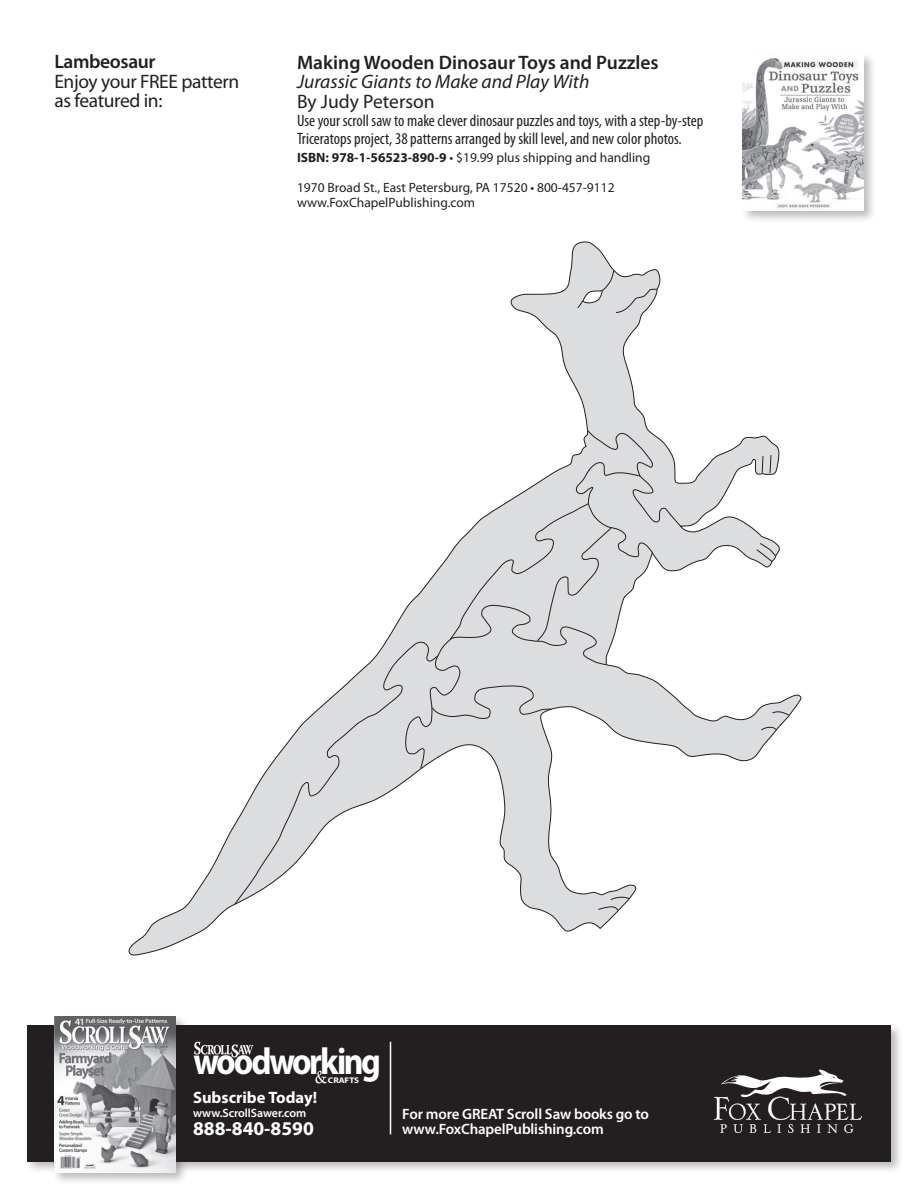
<style>
.page{position:relative;width:918px;height:1188px;background:#fff}
.page>*{position:absolute;margin:0;border:0;box-sizing:border-box;transform-origin:0 0}
.t1{font:700 37.65px "Myriad Pro";letter-spacing:-.07em;color:#fff;scale:.9 1}
.t2{font:600 19.5px "Myriad Pro";color:#231f20}
.t3{font:19.5px/19.5px "Myriad Pro";letter-spacing:-.02em;color:#231f20}
.t4{font:italic 19.5px "Myriad Pro";color:#231f20}
.t5{font:19.5px "Myriad Pro";color:#231f20}
.t6{font:700 19.5px "Myriad Pro";color:#fff}
.t7{font:600 19.5px "Myriad Pro";letter-spacing:-.02em;color:#231f20}
.t8{font:condensed 16.5px/18px "Myriad Pro";color:#231f20}
.t9{font:700 16.5px "Myriad Pro";color:#fff}
.BM-ISBN{font:600 15px/15px "Myriad Pro";letter-spacing:-.01em;color:#fff}
.t10{font:13.5px "Myriad Pro";color:#231f20}
.t11{font:600 12px "Myriad Pro";letter-spacing:-.005em;color:#fff}
.t12{font:700 8.25px "Myriad Pro";color:#fff;scale:1.1 1}
.s1{font-weight:700}
</style>
<div class="page">
<div style="left:25px;top:1022px;width:879px;height:153px;background:#231f20;opacity:.3"></div>
<div style="left:27px;top:1025px;width:864px;height:136px;background:#231f20"></div>
<svg style="left:714px;top:1069px;width:148px;height:64px"></svg>
<svg style="left:315px;top:1071px;width:12px;height:12px"></svg>
<svg style="left:194px;top:1042px;width:59px;height:15px"></svg>
<hr style="left:390px;top:1042px;width:1px;height:92px;background:#fff">
<div style="left:52px;top:1014px;width:136px;height:172px;background:#231f20;opacity:.3"></div>
<img style="left:54px;top:1016px;width:121px;height:157px">
<div style="left:741px;top:52px;width:136px;height:171px;background:#231f20;opacity:.3"></div>
<img style="left:743px;top:54px;width:121px;height:156px">
<svg style="left:128px;top:241px;width:673px;height:715px"></svg>
<svg style="left:610px;top:896px;width:20px;height:4px"></svg>
<svg style="left:598px;top:906px;width:20px;height:5px"></svg>
<svg style="left:234px;top:641px;width:204px;height:263px"></svg>
<svg style="left:577px;top:270px;width:80px;height:43px;background:#d4d5d7"></svg>
<svg style="left:770px;top:455px;width:1px;height:18px"></svg>
<svg style="left:762px;top:456px;width:1px;height:17px"></svg>
<svg style="left:756px;top:543px;width:20px;height:19px"></svg>
<svg style="left:772px;top:709px;width:17px;height:6px"></svg>
<svg style="left:761px;top:727px;width:16px;height:3px"></svg>
<svg style="left:405px;top:430px;width:276px;height:339px"></svg>
<p class="t7" style="left:54px;top:49px;width:103px">Lambeosaur</p>
<p class="t3" style="left:54px;top:71px;width:186px">Enjoy your FREE pattern as featured in:</p>
<p class="t2" style="left:297px;top:50px;width:363px">Making Wooden Dinosaur Toys and Puzzles</p>
<p class="t4" style="left:297px;top:70px;width:294px">Jurassic Giants to Make and Play With</p>
<p class="t5" style="left:297px;top:89px;width:139px">By Judy Peterson</p>
<p class="t8" style="left:297px;top:111px;width:408px">Use your scroll saw to make clever dinosaur puzzles and toys, with a step-by-step<br>Triceratops project, 38 patterns arranged by skill level, and new color photos.</p>
<p class="t10" style="left:297px;top:149px;width:355px"><span class="s1">ISBN: 978-1-56523-890-9</span> • $19.99 plus shipping and handling</p>
<p class="t10" style="left:297px;top:179px;width:319px">1970 Broad St., East Petersburg, PA 17520 • 800-457-9112</p>
<p class="t10" style="left:297px;top:194px;width:180px">www.FoxChapelPublishing.com</p>
<p class="t1" style="left:193px;top:1037px;width:210px">woodworking</p>
<p class="t12" style="left:328px;top:1075px;width:30px">CRAFTS</p>
<p class="t9" style="left:193px;top:1087px;width:126px">Subscribe Today!</p>
<p class="t11" style="left:193px;top:1105px;width:115px">www.ScrollSawer.com</p>
<p class="t6" style="left:193px;top:1115px;width:122px">888-840-8590</p>
<p class="BM-ISBN" style="left:402px;top:1106px;width:248px">For more GREAT Scroll Saw books go to www.FoxChapelPublishing.com</p>
</div>
